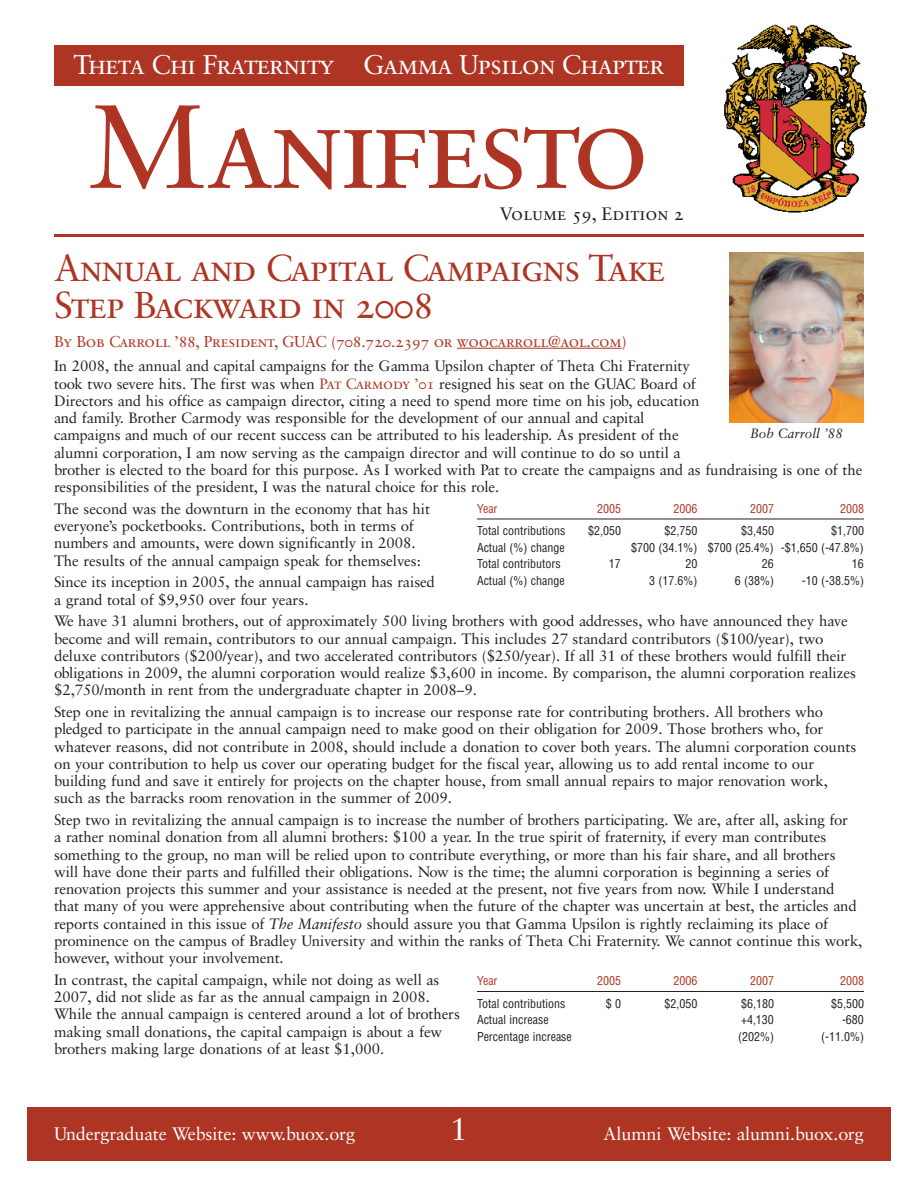
<style>
.page{position:relative;width:918px;height:1188px;background:#fff}
.page>*{position:absolute;margin:0;border:0;box-sizing:border-box;transform-origin:0 0}
.t1{font:118.5px "Sabon Roman SC";letter-spacing:-.055em;color:#ae3523}
.t2{font:37.5px/37.5px "Sabon Roman SC";letter-spacing:-.035em;color:#ae3523}
.t3{font:31.5px "Sabon";color:#fff}
.t4{font:27px "Sabon Roman SC";letter-spacing:-.035em;color:#fff}
.t5{font:18px "Sabon";color:#fff}
.t6{font:18px "Sabon Roman SC";color:#231f20}
.t7{font:15.75px "Sabon Roman SC";letter-spacing:-.015em;color:#ae3523}
.t8{font:15px/17.2px "Sabon";color:#231f20}
.t9{font:italic 13.5px "Sabon";color:#231f20}
.t10{font:condensed 12px "Helvetica LT Std";color:#231f20}
.t11{font:condensed 12px "Helvetica LT Std";color:#ae3523}
.s1{font-family:"Sabon Roman SC";color:#ae3523}
.s2{font-style:italic}
</style>
<div class="page">
<div style="left:27px;top:1107px;width:864px;height:54px;background:#ae3523"></div>
<svg style="left:457px;top:348px;width:12px;height:1px"></svg>
<hr style="left:469px;top:348px;width:54px;height:1px;background:#ae3523">
<hr style="left:523px;top:348px;width:46px;height:1px;background:#ae3523">
<hr style="left:569px;top:348px;width:53px;height:1px;background:#ae3523">
<img style="left:724px;top:24px;width:143px;height:189px">
<div style="left:54px;top:45px;width:630px;height:41px;background:#ae3523"></div>
<hr style="left:54px;top:234px;width:810px;height:3px;background:#ae3523">
<img style="left:729px;top:252px;width:135px;height:171px">
<hr style="left:477px;top:519px;width:387px;height:1px;background:#231f20">
<hr style="left:477px;top:991px;width:387px;height:1px;background:#231f20">
<h3 class="t4" style="left:73px;top:53px;width:593px">Theta Chi Fraternity Gamma Upsilon Chapter</h3>
<h1 class="t1" style="left:88px;top:97px;width:564px">Manifesto</h1>
<p class="t6" style="left:500px;top:206px;width:186px">Volume 59, Edition 2</p>
<h2 class="t2" style="left:54px;top:252px;width:613px">Annual and Capital Campaigns Take<br>Step Backward in 2008</h2>
<p class="t7" style="left:54px;top:335px;width:574px">By Bob Carroll ’88, President, GUAC (708.720.2397 or woocarroll@aol.com)</p>
<p class="t8" style="left:54px;top:359px;width:810px">In 2008, the annual and capital campaigns for the Gamma Upsilon chapter of Theta Chi Fraternity<br>took two severe hits. The first was when <span class="s1">Pat Carmody ’01</span> resigned his seat on the GUAC Board of<br>Directors and his office as campaign director, citing a need to spend more time on his job, education<br>and family. Brother Carmody was responsible for the development of our annual and capital<br>campaigns and much of our recent success can be attributed to his leadership. As president of the<br>alumni corporation, I am now serving as the campaign director and will continue to do so until a<br>brother is elected to the board for this purpose. As I worked with Pat to create the campaigns and as fundraising is one of the responsibilities of the president, I was the natural choice for this role.</p>
<p class="t8" style="left:54px;top:501px;width:378px">The second was the downturn in the economy that has hit everyone’s pocketbooks. Contributions, both in terms of numbers and amounts, were down significantly in 2008.<br>The results of the annual campaign speak for themselves:</p>
<p class="t8" style="left:54px;top:575px;width:382px">Since its inception in 2005, the annual campaign has raised a grand total of $9,950 over four years.</p>
<p class="t8" style="left:54px;top:614px;width:803px">We have 31 alumni brothers, out of approximately 500 living brothers with good addresses, who have announced they have become and will remain, contributors to our annual campaign. This includes 27 standard contributors ($100/year), two deluxe contributors ($200/year), and two accelerated contributors ($250/year). If all 31 of these brothers would fulfill their obligations in 2009, the alumni corporation would realize $3,600 in income. By comparison, the alumni corporation realizes $2,750/month in rent from the undergraduate chapter in 2008–9.</p>
<p class="t8" style="left:54px;top:705px;width:804px">Step one in revitalizing the annual campaign is to increase our response rate for contributing brothers. All brothers who pledged to participate in the annual campaign need to make good on their obligation for 2009. Those brothers who, for whatever reasons, did not contribute in 2008, should include a donation to cover both years. The alumni corporation counts on your contribution to help us cover our operating budget for the fiscal year, allowing us to add rental income to our building fund and save it entirely for projects on the chapter house, from small annual repairs to major renovation work, such as the barracks room renovation in the summer of 2009.</p>
<p class="t8" style="left:54px;top:813px;width:810px">Step two in revitalizing the annual campaign is to increase the number of brothers participating. We are, after all, asking for<br>a rather nominal donation from all alumni brothers: $100 a year. In the true spirit of fraternity, if every man contributes something to the group, no man will be relied upon to contribute everything, or more than his fair share, and all brothers will have done their parts and fulfilled their obligations. Now is the time; the alumni corporation is beginning a series of renovation projects this summer and your assistance is needed at the present, not five years from now. While I understand that many of you were apprehensive about contributing when the future of the chapter was uncertain at best, the articles and reports contained in this issue of <span class="s2">The Manifesto</span> should assure you that Gamma Upsilon is rightly reclaiming its place of prominence on the campus of Bradley University and within the ranks of Theta Chi Fraternity. We cannot continue this work, however, without your involvement.</p>
<p class="t8" style="left:54px;top:972px;width:407px">In contrast, the capital campaign, while not doing as well as 2007, did not slide as far as the annual campaign in 2008.<br>While the annual campaign is centered around a lot of brothers making small donations, the capital campaign is about a few brothers making large donations of at least $1,000.</p>
<p class="t9" style="left:750px;top:427px;width:94px">Bob Carroll ’88</p>
<p class="t11" style="left:477px;top:503px;width:22px">Year</p>
<p class="t11" style="left:597px;top:503px;width:25px">2005</p>
<p class="t11" style="left:674px;top:503px;width:25px">2006</p>
<p class="t11" style="left:750px;top:503px;width:26px">2007</p>
<p class="t11" style="left:840px;top:503px;width:25px">2008</p>
<p class="t10" style="left:477px;top:526px;width:90px">Total contributions</p>
<p class="t10" style="left:588px;top:526px;width:34px">$2,050</p>
<p class="t10" style="left:665px;top:526px;width:34px">$2,750</p>
<p class="t10" style="left:741px;top:526px;width:34px">$3,450</p>
<p class="t10" style="left:831px;top:526px;width:34px">$1,700</p>
<p class="t10" style="left:477px;top:542px;width:89px">Actual (%) change</p>
<p class="t10" style="left:631px;top:542px;width:234px">$700 (34.1%) $700 (25.4%) -$1,650 (-47.8%)</p>
<p class="t10" style="left:477px;top:559px;width:85px">Total contributors</p>
<p class="t10" style="left:609px;top:559px;width:13px">17</p>
<p class="t10" style="left:685px;top:559px;width:13px">20</p>
<p class="t10" style="left:762px;top:559px;width:13px">26</p>
<p class="t10" style="left:852px;top:559px;width:13px">16</p>
<p class="t10" style="left:477px;top:575px;width:89px">Actual (%) change</p>
<p class="t10" style="left:649px;top:575px;width:50px">3 (17.6%)</p>
<p class="t10" style="left:735px;top:575px;width:41px">6 (38%)</p>
<p class="t10" style="left:802px;top:575px;width:64px">-10 (-38.5%)</p>
<p class="t11" style="left:477px;top:976px;width:22px">Year</p>
<p class="t11" style="left:597px;top:976px;width:25px">2005</p>
<p class="t11" style="left:674px;top:976px;width:25px">2006</p>
<p class="t11" style="left:750px;top:976px;width:26px">2007</p>
<p class="t11" style="left:840px;top:976px;width:25px">2008</p>
<p class="t10" style="left:477px;top:998px;width:90px">Total contributions</p>
<p class="t10" style="left:606px;top:998px;width:17px">$ 0</p>
<p class="t10" style="left:665px;top:998px;width:34px">$2,050</p>
<p class="t10" style="left:741px;top:998px;width:35px">$6,180</p>
<p class="t10" style="left:831px;top:998px;width:34px">$5,500</p>
<p class="t10" style="left:477px;top:1015px;width:73px">Actual increase</p>
<p class="t10" style="left:741px;top:1015px;width:34px">+4,130</p>
<p class="t10" style="left:842px;top:1015px;width:23px">-680</p>
<p class="t10" style="left:477px;top:1031px;width:96px">Percentage increase</p>
<p class="t10" style="left:738px;top:1031px;width:37px">(202%)</p>
<p class="t10" style="left:821px;top:1031px;width:44px">(-11.0%)</p>
<p class="t5" style="left:54px;top:1126px;width:303px">Undergraduate Website: www.buox.org</p>
<h3 class="t3" style="left:450px;top:1116px;width:19px">1</h3>
<p class="t5" style="left:604px;top:1126px;width:262px">Alumni Website: alumni.buox.org</p>
</div>
